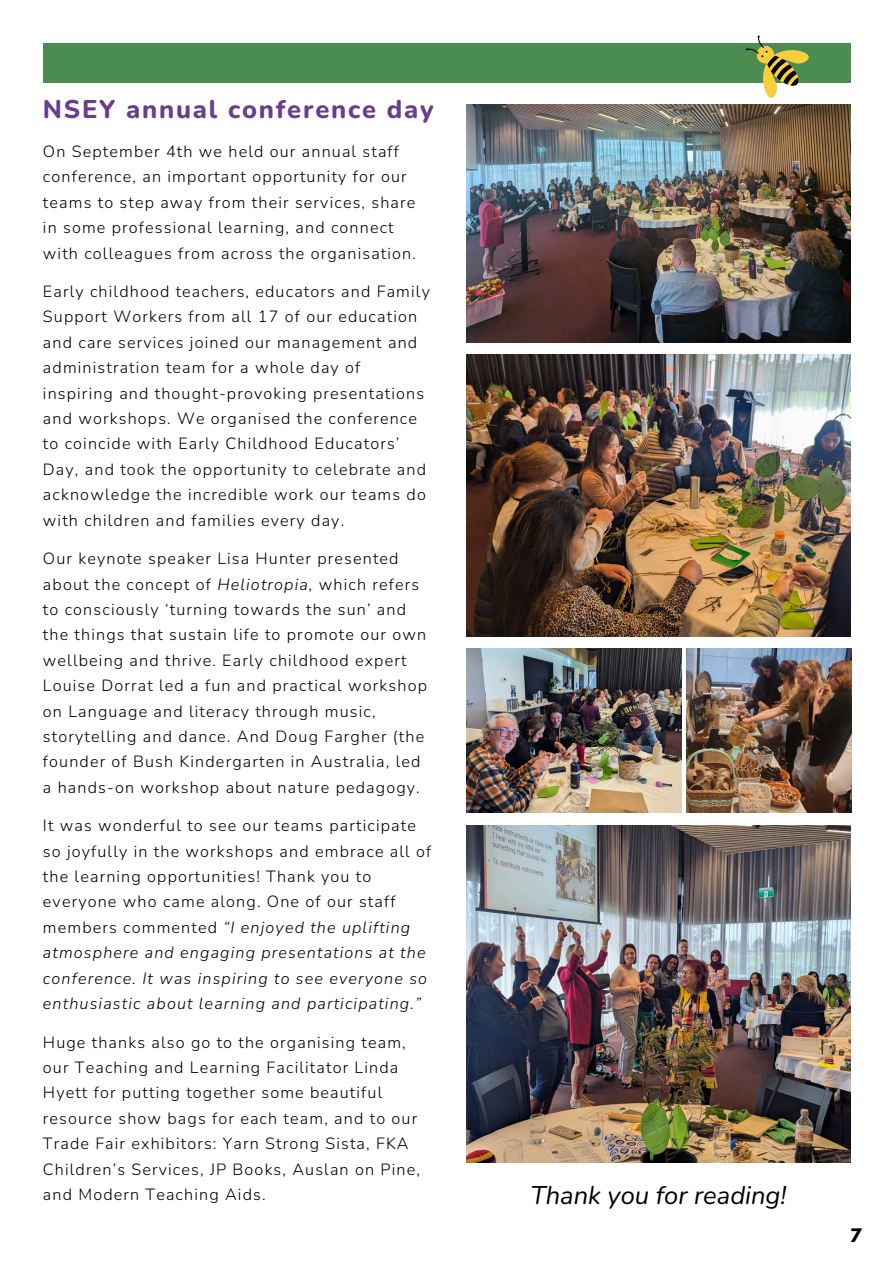
<style>
.page{position:relative;width:894px;height:1264px;background:#fff}
.page>*{position:absolute;margin:0;border:0;box-sizing:border-box;transform-origin:0 0}
.t1{font:800 25.5px "Nunito";letter-spacing:.07em;color:#693d8a}
.t2{font:italic 25.5px "Nunito";color:#000}
.t3{font:700 16.5px "League Spartan";color:#000}
.t4{font:300 16.2px/25.3px "Nunito";letter-spacing:.07em;color:#000}
.s1{font-style:italic}
</style>
<div class="page">
<div style="left:43px;top:44px;width:807px;height:38px;background:#4b8c50"></div>
<svg style="left:745px;top:35px;width:71px;height:70px"></svg>
<img style="left:686px;top:648px;width:164px;height:164px">
<img style="left:466px;top:648px;width:215px;height:164px">
<img style="left:466px;top:355px;width:384px;height:281px">
<img style="left:466px;top:825px;width:383px;height:337px">
<img style="left:466px;top:105px;width:384px;height:237px">
<svg style="left:696px;top:178px;width:5px;height:5px"></svg>
<p class="t1" style="left:43px;top:93px;width:392px">NSEY annual conference day</p>
<p class="t4" style="left:43px;top:139px;width:374px">On September 4th we held our annual staff conference, an important opportunity for our teams to step away from their services, share in some professional learning, and connect with colleagues from across the organisation.</p>
<p class="t4" style="left:43px;top:279px;width:388px">Early childhood teachers, educators and Family Support Workers from all 17 of our education and care services joined our management and administration team for a whole day of inspiring and thought-provoking presentations and workshops. We organised the conference to coincide with Early Childhood Educators’ Day, and took the opportunity to celebrate and acknowledge the incredible work our teams do with children and families every day.</p>
<p class="t4" style="left:43px;top:546px;width:385px">Our keynote speaker Lisa Hunter presented about the concept of <span class="s1">Heliotropia,</span> which refers to consciously ‘turning towards the sun’ and the things that sustain life to promote our own wellbeing and thrive. Early childhood expert Louise Dorrat led a fun and practical workshop on Language and literacy through music, storytelling and dance. And Doug Fargher (the founder of Bush Kindergarten in Australia, led a hands-on workshop about nature pedagogy.</p>
<p class="t4" style="left:43px;top:813px;width:390px">It was wonderful to see our teams participate so joyfully in the workshops and embrace all of the learning opportunities! Thank you to everyone who came along. One of our staff members commented <span class="s1">“I enjoyed the uplifting atmosphere and engaging presentations at the conference. It was inspiring to see everyone so enthusiastic about learning and participating.”</span></p>
<p class="t4" style="left:43px;top:1029px;width:378px">Huge thanks also go to the organising team, our Teaching and Learning Facilitator Linda Hyett for putting together some beautiful resource show bags for each team, and to our Trade Fair exhibitors: Yarn Strong Sista, FKA Children’s Services, JP Books, Auslan on Pine, and Modern Teaching Aids.</p>
<p class="t2" style="left:530px;top:1178px;width:257px">Thank you for reading!</p>
<p class="t3" style="left:850px;top:1226px;width:13px">7</p>
</div>
